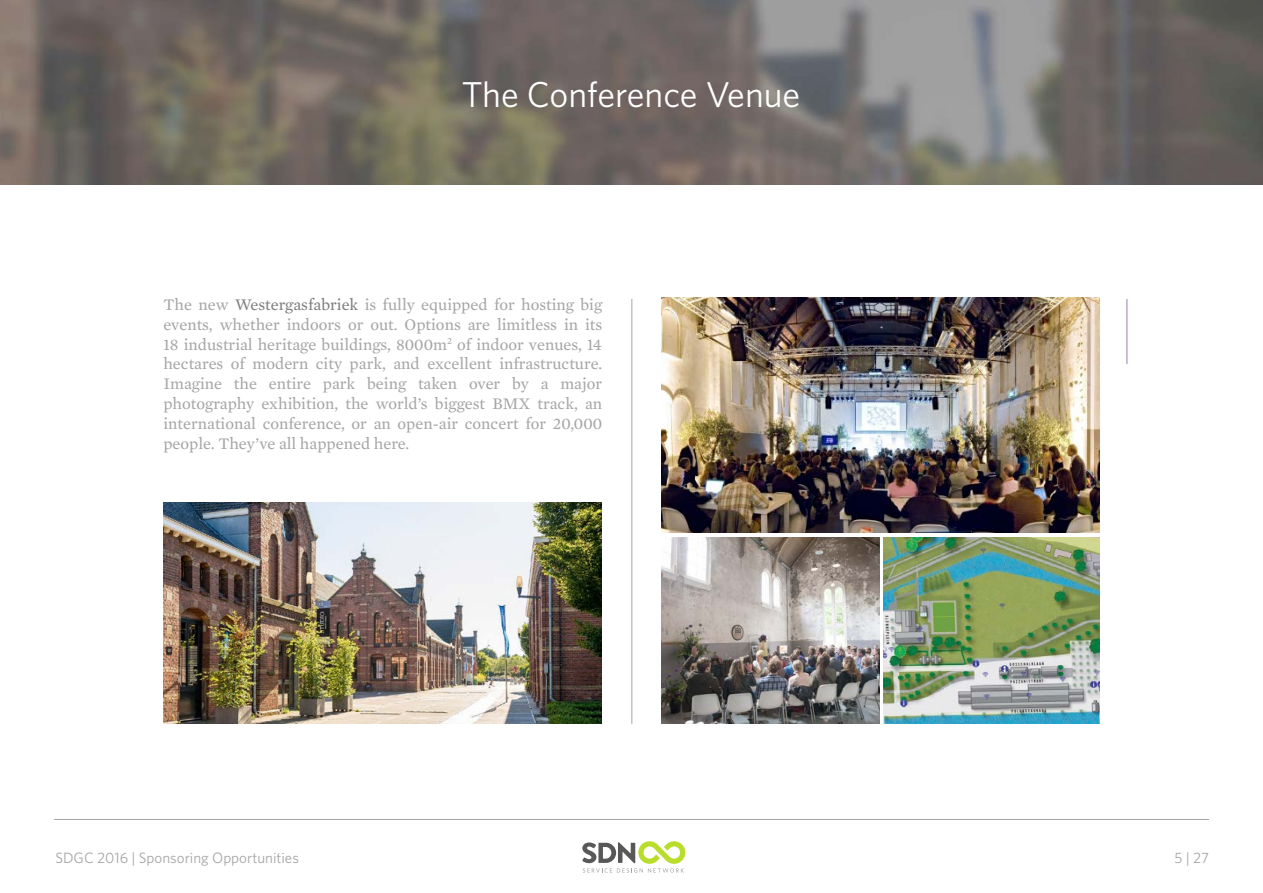
<style>
.page{position:relative;width:1263px;height:893px;background:#fff}
.page>*{position:absolute;margin:0;border:0;box-sizing:border-box;transform-origin:0 0}
.t1{font:36px "Whitney";color:#fff}
.t2{font:16.5px/19.8px "Mercury Text G2";color:#a6a6a6;text-align:justify}
.t3{font:15px "Whitney";color:#a6a6a6}
.s1{color:#7e7e7e}
</style>
<div class="page">
<svg style="left:582px;top:841px;width:103px;height:32px"></svg>
<hr style="left:54px;top:819px;width:1155px;height:1px;background:#a6a6a6">
<hr style="left:631px;top:299px;width:1px;height:425px;background:#a6a6a6">
<img style="left:0;top:0;width:1263px;height:185px">
<img style="left:661px;top:298px;width:438px;height:234px">
<img style="left:661px;top:537px;width:218px;height:187px">
<img style="left:883px;top:537px;width:216px;height:187px">
<img style="left:163px;top:502px;width:438px;height:222px">
<hr style="left:1126px;top:299px;width:1px;height:65px;background:#9a80ad">
<h1 class="t1" style="left:462px;top:73px;width:340px">The Conference Venue</h1>
<p class="t2" style="left:163px;top:295px;width:440px">The new <span class="s1">Westergasfabriek</span> is fully equipped for hosting big events, whether indoors or out. Options are limitless in its 18 industrial heritage buildings, 8000m<sup>2</sup> of indoor venues, 14 hectares of modern city park, and excellent infrastructure.<br>Imagine the entire park being taken over by a major photography exhibition, the world’s biggest BMX track, an international conference, or an open-air concert for 20,000 people. They’ve all happened here.</p>
<p class="t3" style="left:55px;top:849px;width:245px">SDGC 2016 | Sponsoring Opportunities</p>
<p class="t3" style="left:1174px;top:849px;width:36px">5 | 27</p>
</div>
